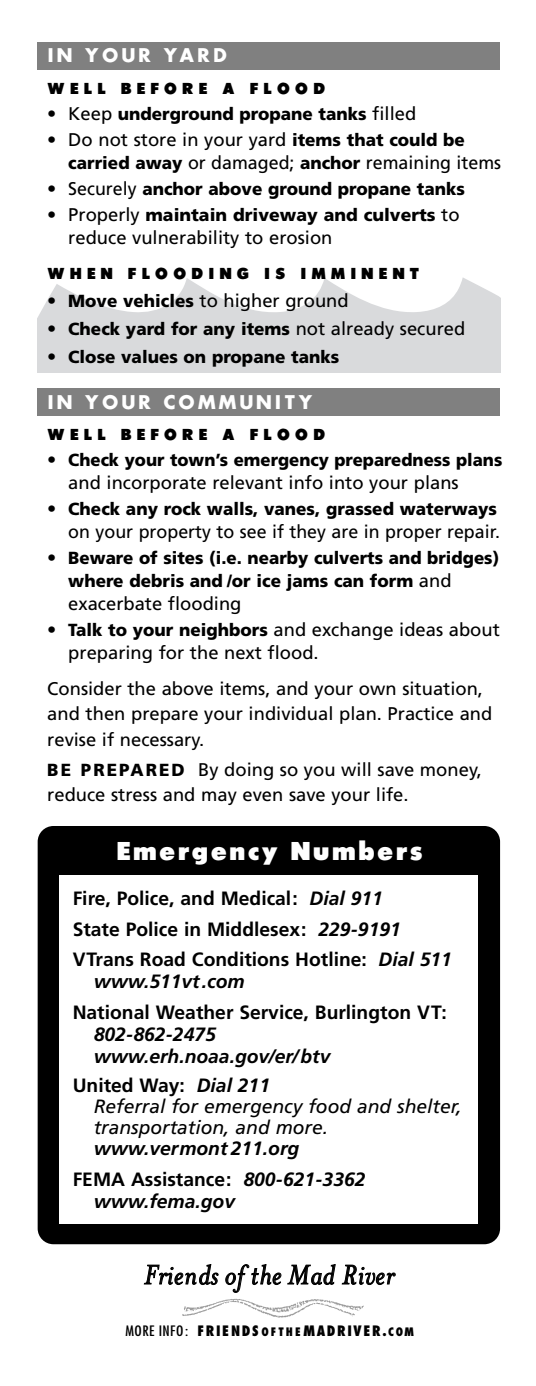
<style>
.page{position:relative;width:536px;height:1386px;background:#fff}
.page>*{position:absolute;margin:0;border:0;box-sizing:border-box;transform-origin:0 0}
.t1{font:italic 31.5px "Mrs Eaves";letter-spacing:.02em;color:#000}
.t2{font:800 22.75px "Futura";letter-spacing:.085em;color:#fff}
.t3{font:700 19.25px/30.6px "Frutiger";color:#000}
.t4{font:italic 700 19.25px/21.9px "Frutiger";color:#000}
.t5{font:italic 19.25px/21px "Frutiger";color:#000}
.t6{font:18.38px/22.8px "Frutiger";color:#000}
.t7{font:700 18.38px "Futura";letter-spacing:.145em;color:#fff}
.t8{font:900 17.5px "Frutiger";color:#000}
.t9{font:900 17.5px/22.8px "Frutiger";color:#000;scale:.96 1}
.t10{font:900 17.5px "Frutiger";color:#000;scale:.95 1}
.t11{font:800 14px "Futura";letter-spacing:.34em;color:#000}
.t12{font:800 condensed 14px "Futura";letter-spacing:.12em;color:#000}
.s1{font-weight:400;font-size:18.38px}
.s2{font-weight:900;font-size:17.5px}
.s3{font-style:italic}
.s4{font-weight:700;font-style:normal}
.s5{font-weight:700}
.s6{font-style:normal}
.s7{font-weight:400}
.s8{font-size:11.38px}
</style>
<div class="page">
<div style="left:38px;top:388px;width:462px;height:28px;background:#808080"></div>
<div style="left:38px;top:42px;width:462px;height:28px;background:#808080"></div>
<svg style="left:38px;top:278px;width:462px;height:73px;fill:#d9dadc"></svg>
<div style="left:38px;top:351px;width:462px;height:22px;background:#d9dadc"></div>
<div style="left:38px;top:826px;width:462px;height:418px;background:#000;border-radius:16px"></div>
<div style="left:59px;top:875px;width:419px;height:348px;background:#fff"></div>
<svg style="left:154px;top:1223px;width:275px;height:95px"></svg>
<p class="t7" style="left:47px;top:45px;width:181px">IN YOUR YARD</p>
<p class="t11" style="left:47px;top:81px;width:279px">WELL BEFORE A FLOOD</p>
<p class="t8" style="left:47px;top:107px;width:370px"><span class="s1">• Keep</span> underground propane tanks <span class="s1">filled</span></p>
<p class="t6" style="left:68px;top:130px;width:434px;text-indent:-21px">• Do not store in your yard <span class="s2">items that could be carried away</span> or damaged; <span class="s2">anchor</span> remaining items</p>
<p class="t8" style="left:47px;top:182px;width:419px"><span class="s1">• Securely</span> anchor above ground propane tanks</p>
<p class="t8" style="left:47px;top:208px;width:413px"><span class="s1">• Properly</span> maintain driveway and culverts <span class="s1">to</span></p>
<p class="t6" style="left:68px;top:228px;width:265px">reduce vulnerability to erosion</p>
<p class="t11" style="left:47px;top:266px;width:373px">WHEN FLOODING IS IMMINENT</p>
<p class="t6" style="left:47px;top:291px;width:303px">• <span class="s2">Move vehicles</span> to higher ground</p>
<p class="t8" style="left:47px;top:322px;width:419px"><span class="s1">•</span> Check yard for any items <span class="s1">not already secured</span></p>
<p class="t8" style="left:47px;top:350px;width:293px"><span class="s1">•</span> Close values on propane tanks</p>
<p class="t7" style="left:47px;top:392px;width:267px">IN YOUR COMMUNITY</p>
<p class="t11" style="left:47px;top:427px;width:279px">WELL BEFORE A FLOOD</p>
<p class="t10" style="left:47px;top:453px;width:480px"><span class="s1">•</span> Check your town’s emergency preparedness plans</p>
<p class="t6" style="left:68px;top:473px;width:392px">and incorporate relevant info into your plans</p>
<p class="t8" style="left:47px;top:502px;width:451px"><span class="s1">•</span> Check any rock walls, vanes, grassed waterways</p>
<p class="t6" style="left:68px;top:522px;width:433px">on your property to see if they are in proper repair.</p>
<p class="t9" style="left:68px;top:548px;width:450px;text-indent:-21px"><span class="s1">•</span> Beware of sites (i.e. nearby culverts and bridges) where debris and /or ice jams can form <span class="s1">and</span></p>
<p class="t6" style="left:68px;top:594px;width:175px">exacerbate flooding</p>
<p class="t6" style="left:68px;top:620px;width:433px;text-indent:-21px">• <span class="s2">Talk to your neighbors</span> and exchange ideas about preparing for the next flood.</p>
<p class="t6" style="left:47px;top:677px;width:446px;line-height:25.4px">Consider the above items, and your own situation, and then prepare your individual plan. Practice and revise if necessary.</p>
<p class="t6" style="left:47px;top:758px;width:436px;line-height:25px"><span class="s2">BE PREPARED</span> By doing so you will save money, reduce stress and may even save your life.</p>
<p class="t2" style="left:116px;top:839px;width:308px">Emergency Numbers</p>
<p class="t3" style="left:73px;top:885px;width:380px">Fire, Police, and Medical: <span class="s3">Dial 911<br></span>State Police in Middlesex: <span class="s3">229-9191<br></span>VTrans Road Conditions Hotline: <span class="s3">Dial 511</span></p>
<p class="t4" style="left:94px;top:972px;width:152px">www.511vt.com</p>
<p class="t3" style="left:73px;top:998px;width:375px">National Weather Service, Burlington VT:</p>
<p class="t4" style="left:94px;top:1025px;width:238px">802-862-2475 www.erh.noaa.gov/er/btv</p>
<p class="t5" style="left:94px;top:1077px;width:369px;text-indent:-21px"><span class="s4">United Way:</span> <span class="s5">Dial 211<br></span>Referral for emergency food and shelter, transportation, and more.</p>
<p class="t4" style="left:73px;top:1135px;width:294px;line-height:30.6px;text-indent:21px">www.vermont 211.org<br><span class="s6">FEMA Assistance:</span> 800-621-3362</p>
<p class="t4" style="left:94px;top:1192px;width:143px">www.fema.gov</p>
<h1 class="t1" style="left:144px;top:1255px;width:252px">Friends ofthe Mad River</h1>
<p class="t12" style="left:125px;top:1325px;width:290px"><span class="s7">MORE INFO:</span> FRIENDS<span class="s8">OFTHE</span> MADRIVER.<span class="s8">COM</span></p>
</div>
